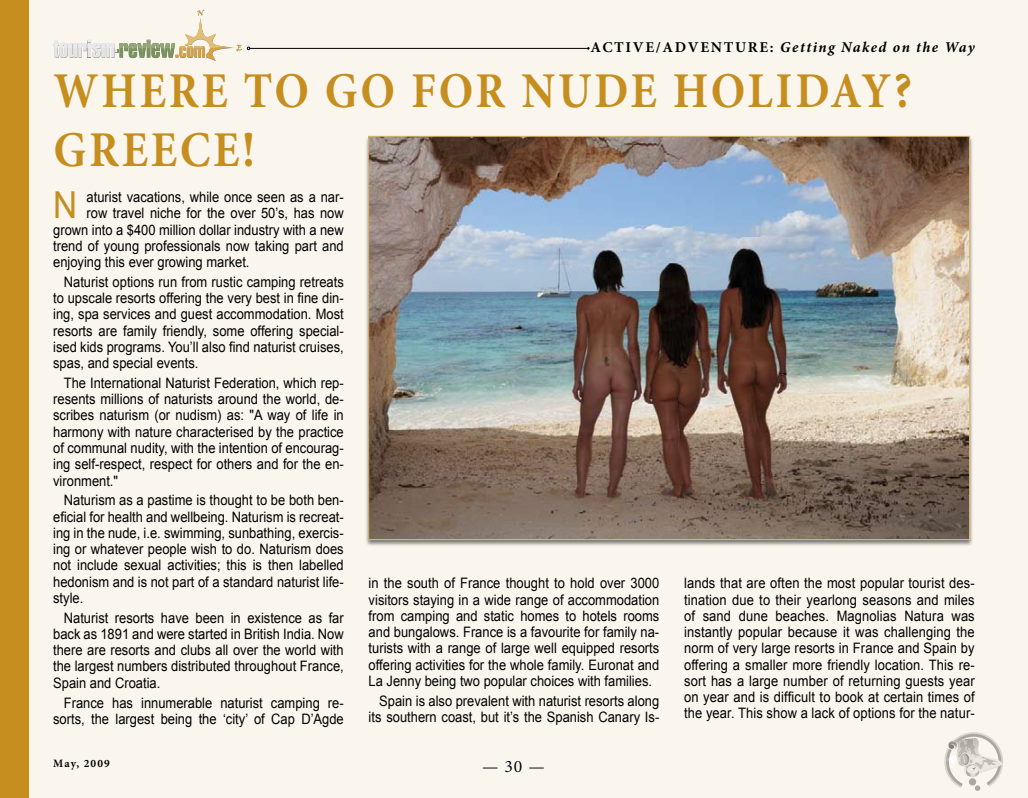
<style>
.page{position:relative;width:1028px;height:798px;background:#fff}
.page>*{position:absolute;margin:0;border:0;box-sizing:border-box;transform-origin:0 0}
.t1{font:700 50px "Minion Pro";letter-spacing:.06em;color:#c58e1f;scale:.9 1}
.t2{font:37.12px "Arial";color:#c58e1f;scale:.9 1}
.t3{font:17.5px "Minion Pro";color:#000}
.t4{font:italic 700 15px "Minion Pro";letter-spacing:.095em;color:#000}
.t5{font:700 15px "Minion Pro";letter-spacing:.11em;color:#000}
.t6{font:14.38px/16.2px "Arial";color:#000;text-align:justify;scale:.9 1}
.t7{font:700 11.25px "Minion Pro";letter-spacing:.1em;color:#000}
.s1{font-style:normal}
</style>
<div class="page">
<div style="left:0;top:0;width:1028px;height:797px;background:#fbf6ed"></div>
<svg style="left:483px;top:767px;width:15px;height:1px"></svg>
<svg style="left:505px;top:760px;width:17px;height:12px"></svg>
<svg style="left:529px;top:767px;width:15px;height:1px"></svg>
<hr style="left:250px;top:48px;width:338px;height:1px;background:#000">
<svg style="left:53px;top:9px;width:197px;height:52px"></svg>
<div style="left:0;top:0;width:28px;height:797px;background:#c58e1f"></div>
<svg style="left:944px;top:732px;width:59px;height:59px"></svg>
<div style="left:364px;top:135px;width:609px;height:412px;background:#000;opacity:.5"></div>
<img style="left:370px;top:138px;width:597px;height:399px">
<p class="t5" style="left:590px;top:38px;width:122px">ACTIVE/ADVENT</p>
<p class="t4" style="left:735px;top:37px;width:242px"><span class="s1">URE :</span> Getting Naked on the Way</p>
<h1 class="t1" style="left:53px;top:61px;width:89px">WHERE</h1>
<h1 class="t1" style="left:244px;top:61px;width:624px">TO GO FOR NUDE HOLIDAY</h1>
<h1 class="t1" style="left:894px;top:61px;width:22px">?</h1>
<h1 class="t1" style="left:53px;top:120px;width:226px">GREECE!</h1>
<h2 class="t2" style="left:53px;top:181px;width:28px">N</h2>
<p class="t6" style="left:87px;top:189px;width:287px">aturist vacations, while once seen as a nar-</p>
<p class="t6" style="left:87px;top:205px;width:287px">row travel niche for the over 50’s, has now</p>
<p class="t6" style="left:53px;top:221px;width:324px">grown into a $400 million dollar industry with a new</p>
<p class="t6" style="left:53px;top:238px;width:324px">trend of young professionals now taking part and</p>
<p class="t6" style="left:53px;top:254px;width:220px">enjoying this ever growing market.</p>
<p class="t6" style="left:53px;top:274px;width:324px;text-indent:11px">Naturist options run from rustic camping retreats to upscale resorts offering the very best in fine din&shy;ing, spa services and guest accommodation. Most resorts are family friendly, some offering special&shy;ised kids programs. You’ll also find naturist cruises, spas, and special events.</p>
<p class="t6" style="left:53px;top:375px;width:324px;text-indent:11px">The International Naturist Federation, which rep&shy;resents millions of naturists around the world, de&shy;scribes naturism (or nudism) as: "A way of life in harmony with nature characterised by the practice of communal nudity, with the intention of encourag&shy;ing self-respect, respect for others and for the en&shy;vironment."</p>
<p class="t6" style="left:53px;top:492px;width:324px;text-indent:11px">Naturism as a pastime is thought to be both ben&shy;eficial for health and wellbeing. Naturism is recreat&shy;ing in the nude, i.e. swimming, sunbathing, exercis&shy;ing or whatever people wish to do. Naturism does not include sexual activities; this is then labelled hedonism and is not part of a standard naturist life&shy;style.</p>
<p class="t6" style="left:53px;top:609px;width:324px;text-indent:11px">Naturist resorts have been in existence as far back as 1891 and were started in British India. Now there are resorts and clubs all over the world with the largest numbers distributed throughout France, Spain and Croatia.</p>
<p class="t6" style="left:53px;top:694px;width:324px;text-align:right">France has innumerable naturist camping re&shy;sorts, the largest being the ‘city’ of Cap D’Agde</p>
<p class="t7" style="left:53px;top:756px;width:58px">MAY, 2009</p>
<p class="t6" style="left:369px;top:575px;width:324px">in the south of France thought to hold over 3000 visitors staying in a wide range of accommodation from camping and static homes to hotels rooms and bungalows. France is a favourite for family na&shy;turists with a range of large well equipped resorts offering activities for the whole family. Euronat and La Jenny being two popular choices with families.</p>
<p class="t6" style="left:369px;top:692px;width:324px;text-align:right">Spain is also prevalent with naturist resorts along its southern coast, but it’s the Spanish Canary Is-</p>
<p class="t3" style="left:482px;top:755px;width:64px">— 30 —</p>
<p class="t6" style="left:684px;top:575px;width:324px">lands that are often the most popular tourist des&shy;tination due to their yearlong seasons and miles of sand dune beaches. Magnolias Natura was instantly popular because it was challenging the norm of very large resorts in France and Spain by offering a smaller more friendly location. This re&shy;sort has a large number of returning guests year on year and is difficult to book at certain times of the year. This show a lack of options for the natur-</p>
</div>
